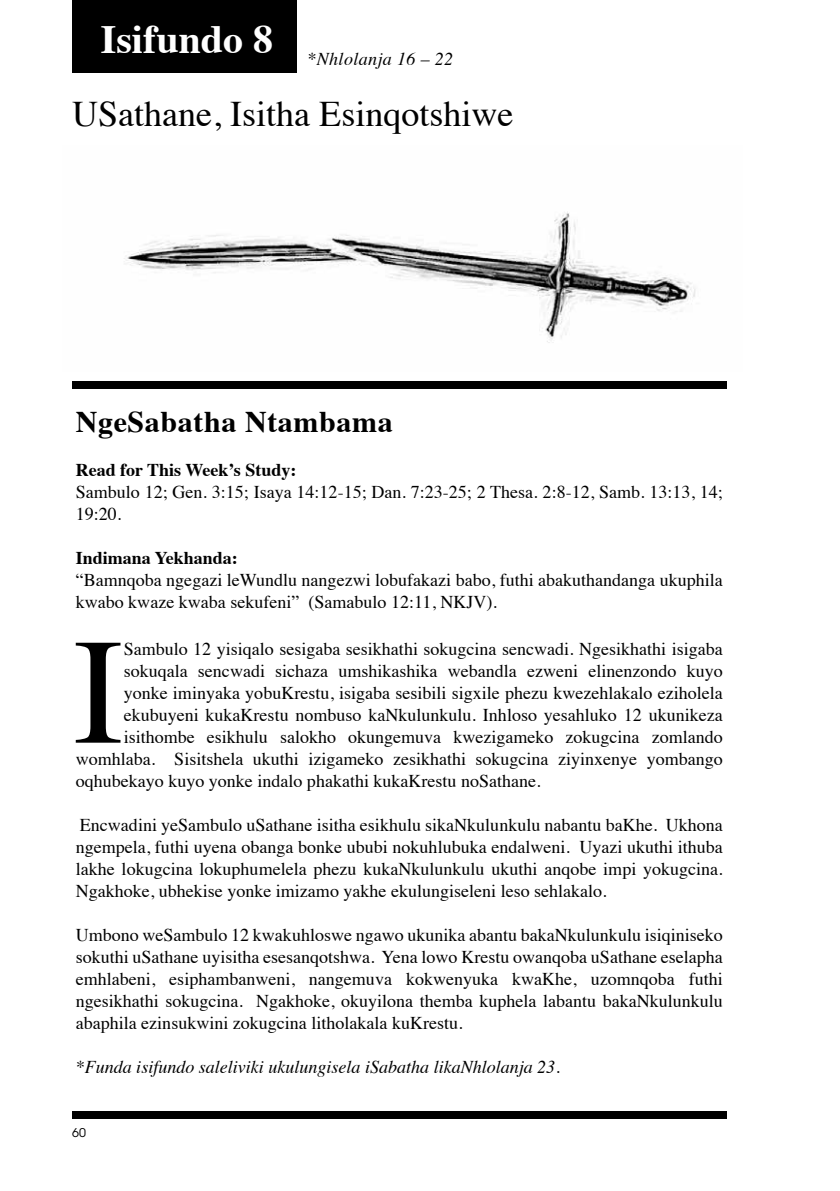
<style>
.page{position:relative;width:840px;height:1191px;background:#fff}
.page>*{position:absolute;margin:0;border:0;box-sizing:border-box;transform-origin:0 0}
.t1{font:151px "Times";color:#000}
.t2{font:700 40px "Times";color:#fff}
.t3{font:36px "Times";color:#000}
.t4{font:700 30px "Times";letter-spacing:.02em;color:#000}
.t5{font:18px/22px "Times";color:#000;text-align:justify}
.t6{font:italic 18px "Times";color:#000}
.t7{font:700 18px "Times";color:#000}
.t8{font:italic 18px "Times";letter-spacing:.02em;color:#000}
.t9{font:12px "ITC Avant Garde Std";color:#000}
</style>
<div class="page">
<div style="left:72px;top:1111px;width:654px;height:8px;background:#000"></div>
<div style="left:72px;top:0;width:225px;height:72px;background:#000"></div>
<div style="left:72px;top:382px;width:654px;height:7px;background:#000"></div>
<img style="left:124px;top:212px;width:572px;height:131px">
<h2 class="t2" style="left:101px;top:1px;width:174px">Isifundo 8</h2>
<p class="t8" style="left:307px;top:43px;width:147px">*Nhlolanja 16 – 22</p>
<h3 class="t3" style="left:72px;top:80px;width:442px">USathane, Isitha Esinqotshiwe</h3>
<h3 class="t4" style="left:76px;top:393px;width:318px">NgeSabatha Ntambama</h3>
<p class="t7" style="left:76px;top:452px;width:222px">Read for This Week’s Study:</p>
<p class="t5" style="left:76px;top:479px;width:648px">Sambulo 12; Gen. 3:15; Isaya 14:12-15; Dan. 7:23-25; 2 Thesa. 2:8-12, Samb. 13:13, 14;<br>19:20.</p>
<p class="t7" style="left:76px;top:540px;width:163px">Indimana Yekhanda:</p>
<p class="t5" style="left:76px;top:567px;width:648px">“Bamnqoba ngegazi leWundlu nangezwi lobufakazi babo, futhi abakuthandanga ukuphila kwabo kwaze kwaba sekufeni” (Samabulo 12:11, NKJV).</p>
<h1 class="t1" style="left:73px;top:550px;width:52px">I</h1>
<p class="t5" style="left:124px;top:636px;width:600px">Sambulo 12 yisiqalo sesigaba sesikhathi sokugcina sencwadi. Ngesikhathi isigaba</p>
<p class="t5" style="left:124px;top:658px;width:600px">sokuqala sencwadi sichaza umshikashika webandla ezweni elinenzondo kuyo</p>
<p class="t5" style="left:124px;top:680px;width:600px">yonke iminyaka yobuKrestu, isigaba sesibili sigxile phezu kwezehlakalo eziholela</p>
<p class="t5" style="left:124px;top:702px;width:600px">ekubuyeni kukaKrestu nombuso kaNkulunkulu. Inhloso yesahluko 12 ukunikeza</p>
<p class="t5" style="left:124px;top:724px;width:600px">isithombe esikhulu salokho okungemuva kwezigameko zokugcina zomlando</p>
<p class="t5" style="left:76px;top:746px;width:648px">womhlaba. Sisitshela ukuthi izigameko zesikhathi sokugcina ziyinxenye yombango</p>
<p class="t5" style="left:76px;top:768px;width:466px">oqhubekayo kuyo yonke indalo phakathi kukaKrestu noSathane.</p>
<p class="t5" style="left:76px;top:812px;width:648px">Encwadini yeSambulo uSathane isitha esikhulu sikaNkulunkulu nabantu baKhe. Ukhona ngempela, futhi uyena obanga bonke ububi nokuhlubuka endalweni. Uyazi ukuthi ithuba lakhe lokugcina lokuphumelela phezu kukaNkulunkulu ukuthi anqobe impi yokugcina.<br>Ngakhoke, ubhekise yonke imizamo yakhe ekulungiseleni leso sehlakalo.</p>
<p class="t5" style="left:76px;top:922px;width:648px">Umbono weSambulo 12 kwakuhloswe ngawo ukunika abantu bakaNkulunkulu isiqiniseko sokuthi uSathane uyisitha esesanqotshwa. Yena lowo Krestu owanqoba uSathane eselapha emhlabeni, esiphambanweni, nangemuva kokwenyuka kwaKhe, uzomnqoba futhi ngesikhathi sokugcina. Ngakhoke, okuyilona themba kuphela labantu bakaNkulunkulu abaphila ezinsukwini zokugcina litholakala kuKrestu.</p>
<p class="t6" style="left:76px;top:1051px;width:485px">*Funda isifundo saleliviki ukulungisela iSabatha likaNhlolanja 23.</p>
<p class="t9" style="left:72px;top:1125px;width:15px">60</p>
</div>
